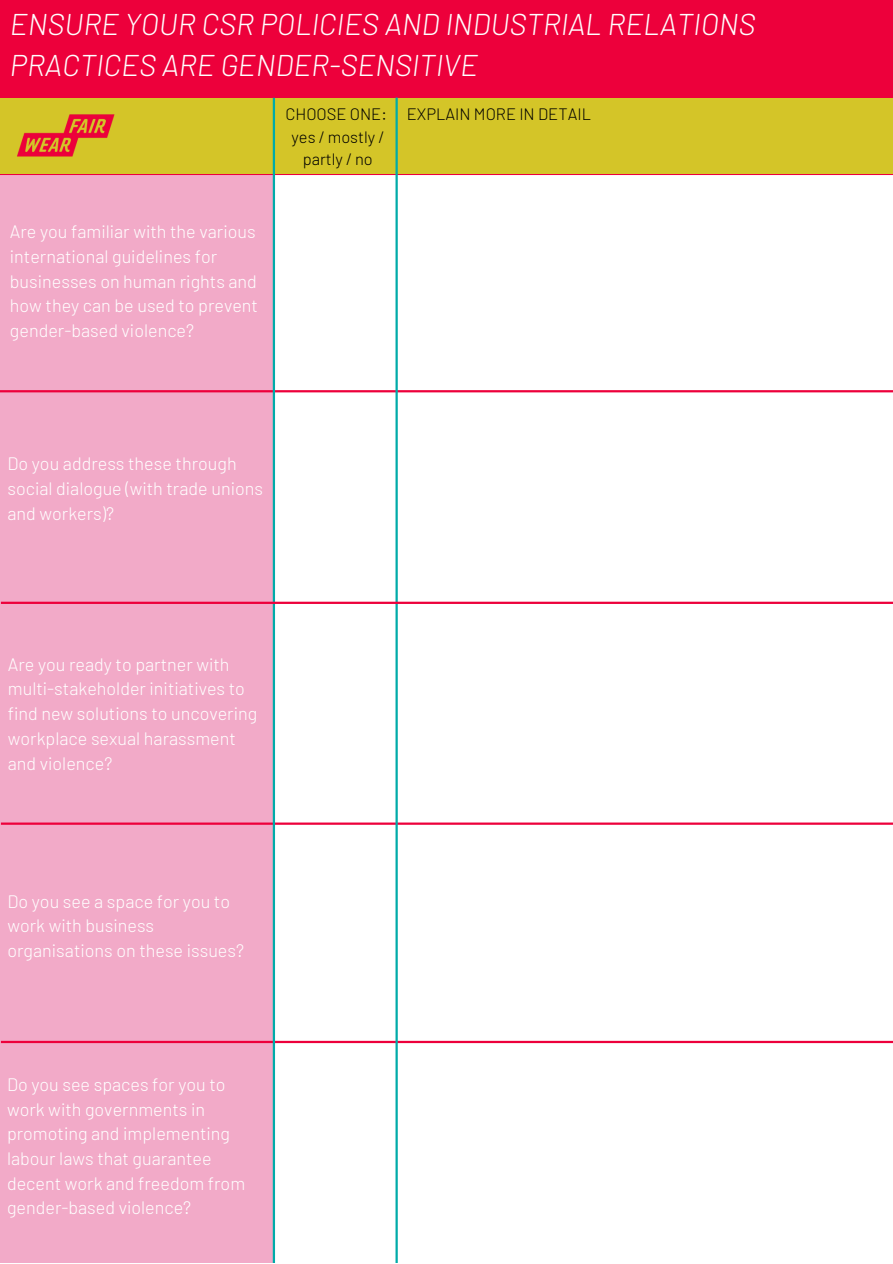
<style>
.page{position:relative;width:893px;height:1264px;background:#fff}
.page>*{position:absolute;margin:0;border:0;box-sizing:border-box;transform-origin:0 0}
.t1{font:italic 300 30px/41.5px "Barlow";color:#fff}
.t2{font:300 18px/24.8px "Barlow";color:#fff}
.t3{font:300 16.5px/22.5px "Barlow";color:#000;text-align:center}
</style>
<div class="page">
<div style="left:0;top:89px;width:273px;height:1173px;background:#f2aac8"></div>
<div style="left:0;top:0;width:892px;height:99px;background:#ed003b"></div>
<hr style="left:0;top:173px;width:892px;height:2px;background:#ed003b">
<hr style="left:1px;top:1040px;width:891px;height:3px;background:#ed003b">
<hr style="left:0;top:390px;width:892px;height:2px;background:#ed003b">
<hr style="left:1px;top:822px;width:891px;height:2px;background:#ed003b">
<div style="left:0;top:98px;width:892px;height:75px;background:#d4c528"></div>
<hr style="left:273px;top:98px;width:2px;height:1164px;background:#00aba9">
<hr style="left:395px;top:98px;width:3px;height:1164px;background:#00aba9">
<img style="left:12px;top:114px;width:109px;height:60px">
<hr style="left:1px;top:601px;width:891px;height:3px;background:#ed003b">
<h1 class="t1" style="left:10px;top:2px;width:747px">ENSURE YOUR CSR POLICIES AND INDUSTRIAL RELATIONS<br>PRACTICES ARE GENDER-SENSITIVE</h1>
<p class="t3" style="left:285px;top:102px;width:103px">CHOOSE ONE: yes / mostly / partly / no</p>
<p class="t3" style="left:407px;top:102px;width:186px">EXPLAIN MORE IN DETAIL</p>
<p class="t2" style="left:10px;top:218px;width:250px">Are you familiar with the various international guidelines for businesses on human rights and how they can be used to prevent gender-based violence?</p>
<p class="t2" style="left:7px;top:450px;width:257px">Do you address these through social dialogue (with trade unions and workers)?</p>
<p class="t2" style="left:8px;top:651px;width:251px">Are you ready to partner with multi-stakeholder initiatives to find new solutions to uncovering workplace sexual harassment and violence?</p>
<p class="t2" style="left:7px;top:888px;width:238px">Do you see a space for you to work with business organisations on these issues?</p>
<p class="t2" style="left:7px;top:1071px;width:240px">Do you see spaces for you to work with governments in promoting and implementing labour laws that guarantee decent work and freedom from gender-based violence?</p>
</div>
